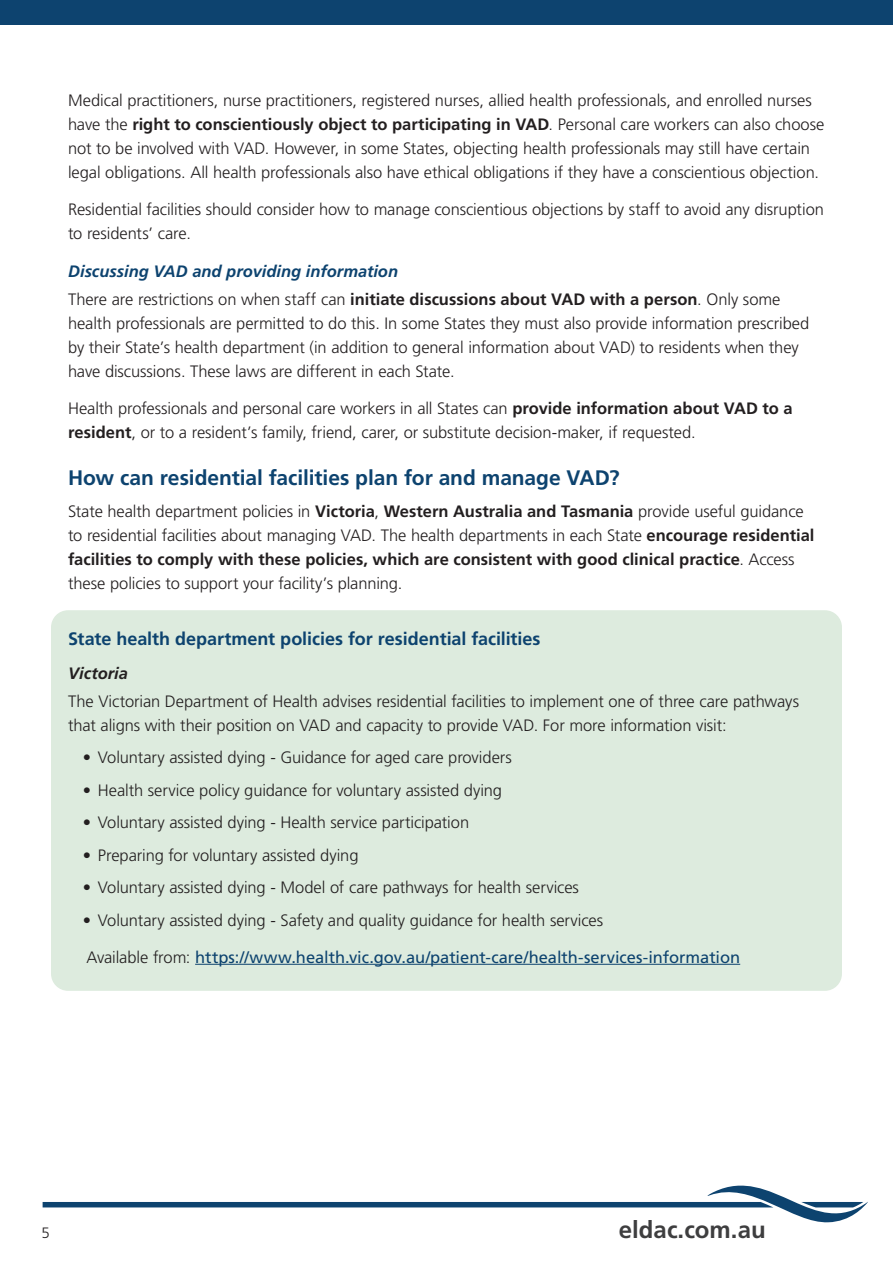
<style>
.page{position:relative;width:893px;height:1263px;background:#fff}
.page>*{position:absolute;margin:0;border:0;box-sizing:border-box;transform-origin:0 0}
.t1{font:700 24px "Frutiger LT Pro";color:#3e3e3f}
._14pt_Text_Heading{font:700 21px "Frutiger LT Pro";letter-spacing:-.005em;color:#0d436f}
._12pt_sub-head{font:700 18px "Frutiger LT Pro";color:#0d436f}
._11pt_text{font:300 16.5px/24px "Frutiger LT Pro";letter-spacing:-.005em;color:#231f20}
.Bullets{font:300 16.5px "Frutiger LT Pro";letter-spacing:-.005em;color:#231f20}
._11pt_text-2{font:16.5px "Frutiger LT Pro";color:#0d436f}
._11pt_italic_bold_heading{font:italic 700 16.5px "Frutiger LT Pro";color:#0d436f}
._11pt_italic_bold_heading-2{font:italic 700 16.5px "Frutiger LT Pro";color:#231f20}
.t2{font:300 15px "Frutiger LT Pro";color:#231f20}
.s1{font-weight:700}
.s2{font-weight:300;color:#231f20}
</style>
<div class="page">
<svg style="left:43px;top:1185px;width:825px;height:38px"></svg>
<div style="left:51px;top:610px;width:791px;height:381px;background:#ddebde;border-radius:17px"></div>
<div style="left:0;top:0;width:893px;height:25px;background:#0d436f"></div>
<hr style="left:195px;top:964px;width:545px;height:1px;background:#0d436f">
<p class="_11pt_text" style="left:68px;top:88px;width:758px">Medical practitioners, nurse practitioners, registered nurses, allied health professionals, and enrolled nurses have the <span class="s1">right to conscientiously object to participating in VAD</span>. Personal care workers can also choose not to be involved with VAD. However, in some States, objecting health professionals may still have certain legal obligations. All health professionals also have ethical obligations if they have a conscientious objection.</p>
<p class="_11pt_text" style="left:68px;top:197px;width:757px">Residential facilities should consider how to manage conscientious objections by staff to avoid any disruption to residents’ care.</p>
<h2 class="_11pt_italic_bold_heading" style="left:68px;top:262px;width:332px">Discussing VAD and providing information</h2>
<p class="_11pt_text" style="left:68px;top:288px;width:743px">There are restrictions on when staff can <span class="s1">initiate discussions about VAD with a person</span>. Only some health professionals are permitted to do this. In some States they must also provide information prescribed by their State’s health department (in addition to general information about VAD) to residents when they have discussions. These laws are different in each State.</p>
<p class="_11pt_text" style="left:68px;top:396px;width:726px">Health professionals and personal care workers in all States can <span class="s1">provide information about VAD to a resident</span>, or to a resident’s family, friend, carer, or substitute decision-maker, if requested.</p>
<h2 class="_14pt_Text_Heading" style="left:68px;top:465px;width:553px">How can residential facilities plan for and manage VAD?</h2>
<p class="_11pt_text" style="left:68px;top:500px;width:748px">State health department policies in <span class="s1">Victoria</span>, <span class="s1">Western Australia and Tasmania</span> provide useful guidance to residential facilities about managing VAD. The health departments in each State <span class="s1">encourage residential facilities to comply with these policies, which are consistent with good clinical practice</span>. Access these policies to support your facility’s planning.</p>
<h2 class="_12pt_sub-head" style="left:68px;top:627px;width:474px">State health department policies for residential facilities</h2>
<h2 class="_11pt_italic_bold_heading-2" style="left:68px;top:663px;width:61px">Victoria</h2>
<p class="_11pt_text" style="left:68px;top:689px;width:733px">The Victorian Department of Health advises residential facilities to implement one of three care pathways that aligns with their position on VAD and capacity to provide VAD. For more information visit:</p>
<p class="Bullets" style="left:83px;top:748px;width:430px">• Voluntary assisted dying - Guidance for aged care providers</p>
<p class="Bullets" style="left:83px;top:780px;width:421px">• Health service policy guidance for voluntary assisted dying</p>
<p class="Bullets" style="left:83px;top:813px;width:388px">• Voluntary assisted dying - Health service participation</p>
<p class="Bullets" style="left:83px;top:845px;width:277px">• Preparing for voluntary assisted dying</p>
<p class="Bullets" style="left:83px;top:878px;width:498px">• Voluntary assisted dying - Model of care pathways for health services</p>
<p class="Bullets" style="left:83px;top:910px;width:522px">• Voluntary assisted dying - Safety and quality guidance for health services</p>
<p class="_11pt_text-2" style="left:86px;top:947px;width:655px"><span class="s2">Available from:</span> https://www.health.vic.gov.au/patient-care/health-services-information</p>
<p class="t2" style="left:42px;top:1224px;width:10px">5</p>
<h1 class="t1" style="left:619px;top:1215px;width:148px">eldac.com.au</h1>
</div>
